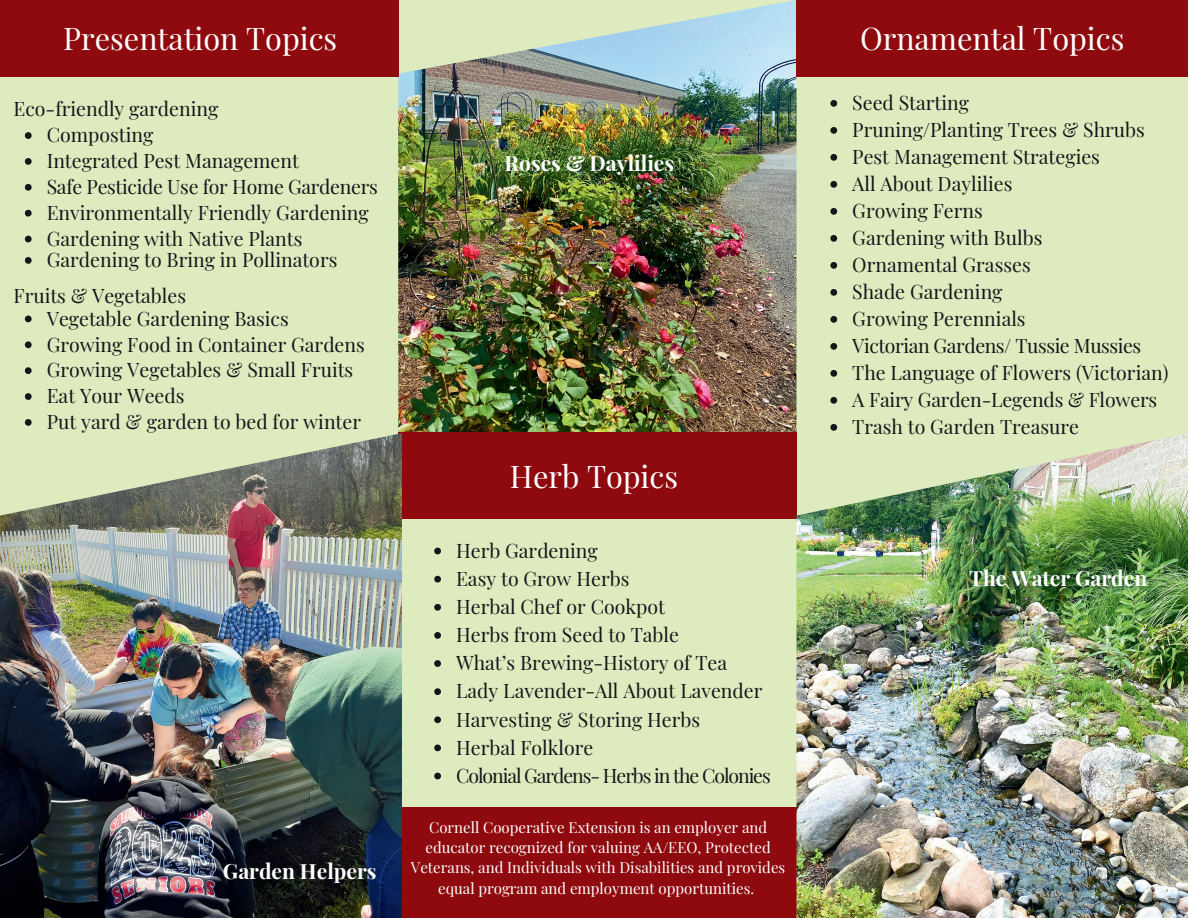
<style>
.page{position:relative;width:1188px;height:918px;background:#ddebbf}
.page>*{position:absolute;margin:0;border:0;box-sizing:border-box;transform-origin:0 0}
.t1{font:30.6px "Playfair Display";color:#fff}
.t2{font:700 21px "Playfair Display";color:#fff}
.t3{font:19.5px/27px "Playfair Display";color:#131618}
.t4{font:15px/20.2px "Playfair Display";color:#fff;text-align:center}
</style>
<div class="page">
<img style="left:398px;top:0;width:398px;height:432px">
<div style="left:396px;top:807px;width:403px;height:111px;background:#8e0a0e"></div>
<div style="left:0;top:0;width:398px;height:76px;background:#8e0a0e"></div>
<div style="left:398px;top:432px;width:398px;height:87px;background:#8e0a0e"></div>
<img style="left:0;top:433px;width:402px;height:485px">
<img style="left:796px;top:433px;width:392px;height:485px">
<div style="left:797px;top:0;width:391px;height:76px;background:#8e0a0e"></div>
<svg style="left:830px;top:100px;width:7px;height:7px"></svg>
<svg style="left:830px;top:127px;width:7px;height:7px"></svg>
<svg style="left:830px;top:154px;width:7px;height:7px"></svg>
<svg style="left:830px;top:181px;width:7px;height:7px"></svg>
<svg style="left:830px;top:208px;width:7px;height:7px"></svg>
<svg style="left:830px;top:235px;width:7px;height:7px"></svg>
<svg style="left:830px;top:262px;width:7px;height:7px"></svg>
<svg style="left:830px;top:289px;width:7px;height:7px"></svg>
<svg style="left:830px;top:316px;width:7px;height:7px"></svg>
<svg style="left:830px;top:343px;width:7px;height:7px"></svg>
<svg style="left:830px;top:370px;width:7px;height:7px"></svg>
<svg style="left:830px;top:397px;width:7px;height:7px"></svg>
<svg style="left:830px;top:424px;width:7px;height:7px"></svg>
<svg style="left:25px;top:132px;width:7px;height:7px"></svg>
<svg style="left:25px;top:158px;width:7px;height:7px"></svg>
<svg style="left:25px;top:184px;width:7px;height:7px"></svg>
<svg style="left:25px;top:210px;width:7px;height:7px"></svg>
<svg style="left:25px;top:236px;width:7px;height:6px"></svg>
<svg style="left:25px;top:257px;width:7px;height:7px"></svg>
<svg style="left:25px;top:316px;width:7px;height:6px"></svg>
<svg style="left:25px;top:341px;width:7px;height:7px"></svg>
<svg style="left:25px;top:367px;width:7px;height:7px"></svg>
<svg style="left:25px;top:393px;width:7px;height:7px"></svg>
<svg style="left:25px;top:419px;width:7px;height:7px"></svg>
<svg style="left:434px;top:548px;width:7px;height:6px"></svg>
<svg style="left:434px;top:576px;width:7px;height:7px"></svg>
<svg style="left:434px;top:604px;width:7px;height:7px"></svg>
<svg style="left:434px;top:632px;width:7px;height:7px"></svg>
<svg style="left:434px;top:660px;width:7px;height:7px"></svg>
<svg style="left:434px;top:688px;width:7px;height:7px"></svg>
<svg style="left:434px;top:716px;width:7px;height:7px"></svg>
<svg style="left:434px;top:745px;width:7px;height:6px"></svg>
<svg style="left:434px;top:773px;width:7px;height:6px"></svg>
<h1 class="t1" style="left:63px;top:15px;width:276px">Presentation Topics</h1>
<p class="t3" style="left:47px;top:95px;width:333px;line-height:25.8px;text-indent:-33px">Eco-friendly gardening<br>Composting<br>Integrated Pest Management<br>Safe Pesticide Use for Home Gardeners<br>Environmentally Friendly Gardening<br>Gardening with Native Plants</p>
<p class="t3" style="left:14px;top:240px;width:325px;line-height:36px;text-indent:33px">Gardening to Bring in Pollinators<br>Fruits &amp; Vegetables</p>
<p class="t3" style="left:47px;top:304px;width:320px;line-height:25.8px">Vegetable Gardening Basics<br>Growing Food in Container Gardens<br>Growing Vegetables &amp; Small Fruits<br>Eat Your Weeds<br>Put yard &amp; garden to bed for winter</p>
<p class="t2" style="left:223px;top:854px;width:155px">Garden Helpers</p>
<p class="t2" style="left:505px;top:146px;width:171px">Roses &amp; Daylilies</p>
<h1 class="t1" style="left:510px;top:452px;width:170px">Herb Topics</h1>
<p class="t3" style="left:456px;top:535px;width:316px;line-height:28.2px">Herb Gardening<br>Easy to Grow Herbs<br>Herbal Chef or Cookpot<br>Herbs from Seed to Table<br>What’s Brewing-History of Tea<br>Lady Lavender-All About Lavender<br>Harvesting &amp; Storing Herbs<br>Herbal Folklore<br>Colonial Gardens- Herbs in the Colonies</p>
<p class="t4" style="left:411px;top:816px;width:376px">Cornell Cooperative Extension is an employer and educator recognized for valuing AA/EEO, Protected Veterans, and Individuals with Disabilities and provides equal program and employment opportunities.</p>
<h1 class="t1" style="left:860px;top:15px;width:266px">Ornamental Topics</h1>
<p class="t3" style="left:852px;top:88px;width:318px">Seed Starting<br>Pruning/Planting Trees &amp; Shrubs<br>Pest Management Strategies<br>All About Daylilies<br>Growing Ferns<br>Gardening with Bulbs<br>Ornamental Grasses<br>Shade Gardening<br>Growing Perennials<br>Victorian Gardens/ Tussie Mussies<br>The Language of Flowers (Victorian)<br>A Fairy Garden-Legends &amp; Flowers<br>Trash to Garden Treasure</p>
<p class="t2" style="left:969px;top:561px;width:180px">The Water Garden</p>
</div>
